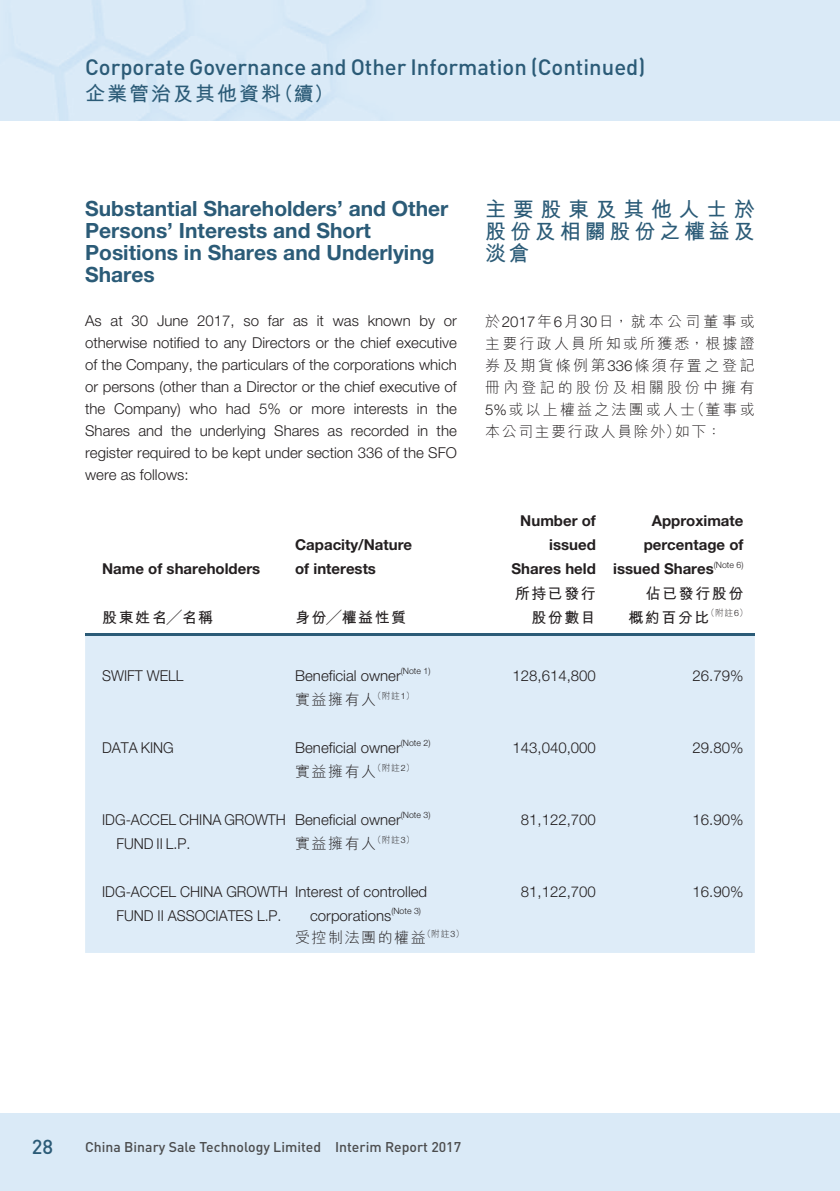
<style>
.page{position:relative;width:840px;height:1191px;background:#fff}
.page>*{position:absolute;margin:0;border:0;box-sizing:border-box;transform-origin:0 0}
.t1{font:500 22px "DIN Pro";color:#2b5b77}
.t2{font:700 21px/22px "Helvetica Neue LT Std";color:#2b5b77}
.t3{font:700 21px/22px "M Hei HK";letter-spacing:.18em;color:#2b5b77;text-align:justify}
.t4{font:700 20px "M Hei HK";letter-spacing:.1em;color:#2b5b77}
.t5{font:500 20px "DIN Pro";color:#2b5b77}
.t6{font:300 15px/22px "Helvetica Neue LT Std";color:#231f20;text-align:justify}
.t7{font:300 15px/22px "M Hei HK";letter-spacing:.1em;color:#231f20;text-align:justify}
.t8{font:700 15px/24px "Helvetica Neue LT Std";color:#231f20;text-align:right}
.t9{font:300 15px/24px "Helvetica Neue LT Std";color:#231f20;scale:.95 1}
.t10{font:700 15px/24px "M Hei HK";letter-spacing:.1em;color:#231f20;text-align:right}
.t11{font:500 14px "DIN Pro";color:#4b4c4d}
.s1{font-family:"Helvetica Neue LT Std"}
</style>
<div class="page">
<div style="left:85px;top:635px;width:669px;height:318px;background:#deecf8"></div>
<hr style="left:85px;top:633px;width:210px;height:2px;background:#2b5b77">
<hr style="left:295px;top:633px;width:187px;height:2px;background:#2b5b77">
<hr style="left:482px;top:633px;width:113px;height:2px;background:#2b5b77">
<svg style="left:595px;top:633px;width:12px;height:2px"></svg>
<hr style="left:607px;top:633px;width:136px;height:2px;background:#2b5b77">
<svg style="left:743px;top:633px;width:11px;height:2px"></svg>
<h1 class="t1" style="left:85px;top:52px;width:561px">Corporate Governance and Other Information (Continued)</h1>
<h3 class="t4" style="left:85px;top:79px;width:250px">企業管治及其他資料（續）</h3>
<h2 class="t2" style="left:85px;top:197px;width:364px">Substantial Shareholders’ and Other<br>Persons’ Interests and Short<br>Positions in Shares and Underlying<br>Shares</h2>
<p class="t6" style="left:85px;top:309px;width:373px">As at 30 June 2017, so far as it was known by or otherwise notified to any Directors or the chief executive of the Company, the particulars of the corporations which or persons (other than a Director or the chief executive of the Company) who had 5% or more interests in the Shares and the underlying Shares as recorded in the register required to be kept under section 336 of the SFO were as follows:</p>
<p class="t8" style="left:102px;top:556px;width:160px">Name of shareholders</p>
<p class="t8" style="left:295px;top:532px;width:118px;text-align:left">Capacity/Nature of interests</p>
<p class="t10" style="left:102px;top:604px;width:112px">股東姓名╱名稱</p>
<p class="t10" style="left:295px;top:604px;width:112px">身份╱權益性質</p>
<h2 class="t3" style="left:485px;top:197px;width:271px">主要股東及其他人士於股份及相關股份之權益及淡倉</h2>
<p class="t7" style="left:485px;top:310px;width:271px">於<span class="s1">2017</span>年<span class="s1">6</span>月<span class="s1">30</span>日，就本公司董事或主要行政人員所知或所獲悉，根據證券及期貨條例第<span class="s1">336</span>條須存置之登記冊內登記的股份及相關股份中擁有<span class="s1">5%</span>或以上權益之法團或人士（董事或本公司主要行政人員除外）如下：</p>
<p class="t8" style="left:511px;top:508px;width:86px">Number of issued<br>Shares held</p>
<p class="t8" style="left:612px;top:508px;width:132px">Approximate percentage of issued Shares<sup>(Note</sup> <sup>6)</sup></p>
<p class="t10" style="left:514px;top:580px;width:82px">所持已發行股份數目</p>
<p class="t10" style="left:628px;top:580px;width:121px">佔已發行股份<br>概約百分比<sup>（附註</sup><sup>6</sup><sup>）</sup></p>
<p class="t9" style="left:102px;top:663px;width:87px">SWIFT WELL</p>
<p class="t6" style="left:295px;top:664px;width:137px">Beneficial owner<sup>(Note</sup> <sup>1)</sup></p>
<p class="t6" style="left:512px;top:664px;width:85px">128,614,800</p>
<p class="t6" style="left:692px;top:664px;width:52px">26.79%</p>
<p class="t7" style="left:295px;top:688px;width:121px">實益擁有人<sup>（附註</sup><sup>1</sup><sup>）</sup></p>
<p class="t9" style="left:102px;top:735px;width:77px">DATA KING</p>
<p class="t6" style="left:295px;top:736px;width:137px">Beneficial owner<sup>(Note</sup> <sup>2)</sup></p>
<p class="t6" style="left:512px;top:736px;width:85px">143,040,000</p>
<p class="t6" style="left:692px;top:736px;width:52px">29.80%</p>
<p class="t7" style="left:295px;top:760px;width:121px">實益擁有人<sup>（附註</sup><sup>2</sup><sup>）</sup></p>
<p class="t9" style="left:116px;top:807px;width:180px;text-indent:-14px">IDG-ACCEL CHINA GROWTH<br>FUND II L.P.</p>
<p class="t6" style="left:295px;top:808px;width:137px">Beneficial owner<sup>(Note</sup> <sup>3)</sup></p>
<p class="t6" style="left:520px;top:808px;width:77px">81,122,700</p>
<p class="t6" style="left:692px;top:808px;width:52px">16.90%</p>
<p class="t7" style="left:295px;top:832px;width:121px">實益擁有人<sup>（附註</sup><sup>3</sup><sup>）</sup></p>
<p class="t9" style="left:102px;top:879px;width:197px;text-align:center">IDG-ACCEL CHINA GROWTH<br>FUND II ASSOCIATES L.P.</p>
<p class="t6" style="left:295px;top:879px;width:133px;line-height:24px;text-align:center">Interest of controlled corporations<sup>(Note</sup> <sup>3)</sup></p>
<p class="t6" style="left:520px;top:880px;width:77px">81,122,700</p>
<p class="t6" style="left:692px;top:880px;width:52px">16.90%</p>
<p class="t7" style="left:295px;top:926px;width:170px">受控制法團的權益<sup>（附註</sup><sup>3</sup><sup>）</sup></p>
<h3 class="t5" style="left:32px;top:1133px;width:23px">28</h3>
<p class="t11" style="left:85px;top:1137px;width:377px">China Binary Sale Technology Limited Interim Report 2017</p>
</div>
